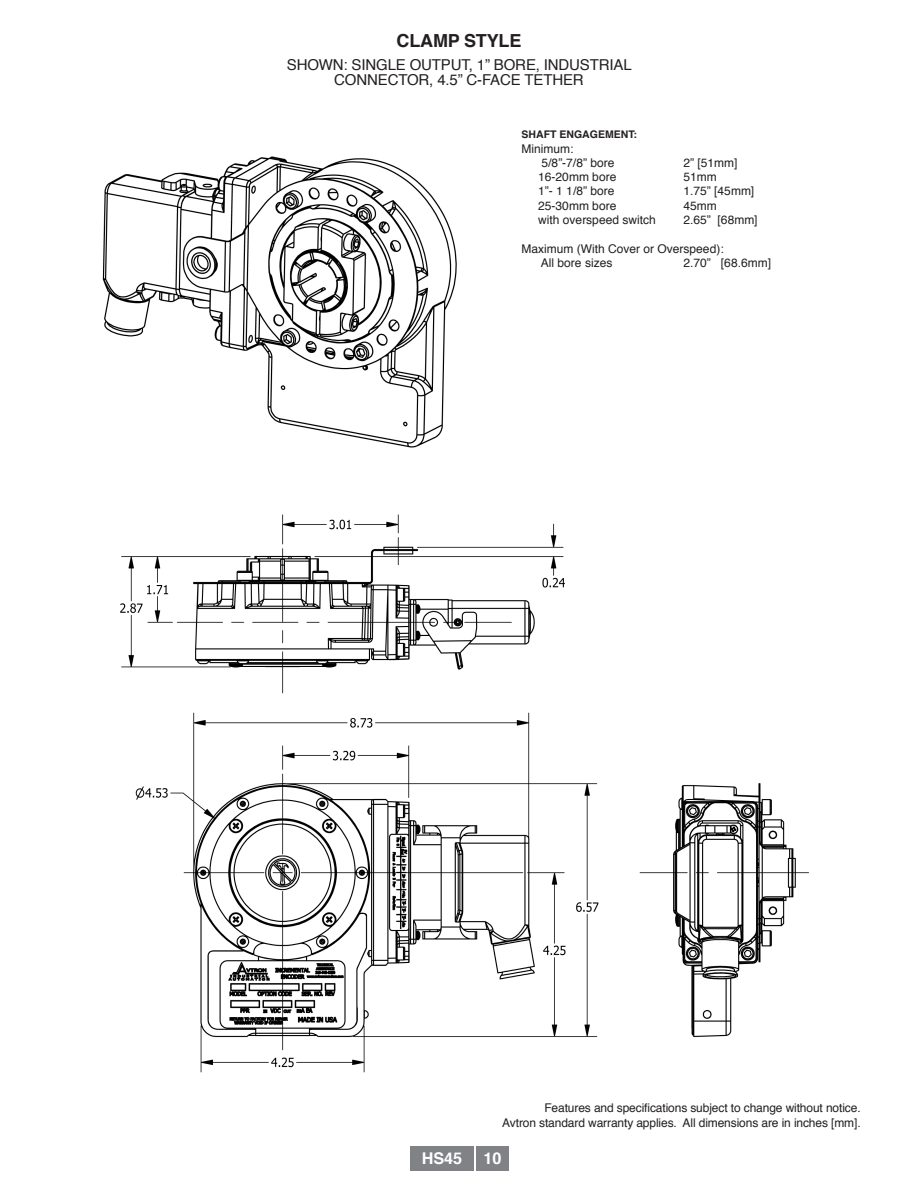
<style>
.page{position:relative;width:918px;height:1188px;background:#fff}
.page>*{position:absolute;margin:0;border:0;box-sizing:border-box;transform-origin:0 0}
.Text_small{font:700 18px "Helvetica";letter-spacing:-.01em;color:#231f20}
.t1{font:700 16.2px "Helvetica";color:#fff}
.Text_small-2{font:15px/15px "Helvetica";letter-spacing:-.01em;color:#231f20;text-align:center}
.Text_small-3{font:12px/15px "Helvetica";color:#231f20;text-align:right}
.t2{font:700 10.5px "Helvetica";color:#231f20}
</style>
<div class="page">
<div style="left:410px;top:1146px;width:64px;height:24px;background:#808285"></div>
<div style="left:476px;top:1146px;width:33px;height:24px;background:#808285"></div>
<img style="left:102px;top:156px;width:355px;height:292px">
<img style="left:120px;top:514px;width:689px;height:559px">
<p class="Text_small" style="left:397px;top:26px;width:126px">CLAMP STYLE</p>
<p class="Text_small-2" style="left:287px;top:58px;width:346px">SHOWN: SINGLE OUTPUT, 1” BORE, INDUSTRIAL<br>CONNECTOR, 4.5” C-FACE TETHER</p>
<p class="t2" style="left:522px;top:126px;width:117px">SHAFT ENGAGEMENT:</p>
<p class="Text_small-3" style="left:522px;top:141px;width:53px">Minimum:</p>
<p class="Text_small-3" style="left:542px;top:156px;width:74px">5/8”-7/8” bore</p>
<p class="Text_small-3" style="left:684px;top:156px;width:56px">2” [51mm]</p>
<p class="Text_small-3" style="left:538px;top:170px;width:80px">16-20mm bore</p>
<p class="Text_small-3" style="left:684px;top:170px;width:35px">51mm</p>
<p class="Text_small-3" style="left:538px;top:184px;width:78px">1”- 1 1/8” bore</p>
<p class="Text_small-3" style="left:684px;top:184px;width:72px">1.75” [45mm]</p>
<p class="Text_small-3" style="left:538px;top:198px;width:80px">25-30mm bore</p>
<p class="Text_small-3" style="left:684px;top:198px;width:35px">45mm</p>
<p class="Text_small-3" style="left:538px;top:213px;width:119px">with overspeed switch</p>
<p class="Text_small-3" style="left:684px;top:213px;width:76px">2.65” [68mm]</p>
<p class="Text_small-3" style="left:522px;top:241px;width:204px">Maximum (With Cover or Overspeed):</p>
<p class="Text_small-3" style="left:541px;top:256px;width:73px">All bore sizes</p>
<p class="Text_small-3" style="left:684px;top:256px;width:89px">2.70” [68.6mm]</p>
<p class="Text_small-3" style="left:502px;top:1100px;width:360px">Features and specifications subject to change without notice.<br>Avtron standard warranty applies. All dimensions are in inches [mm].</p>
<h2 class="t1" style="left:422px;top:1145px;width:42px">HS45</h2>
<h2 class="t1" style="left:483px;top:1145px;width:20px">10</h2>
</div>
